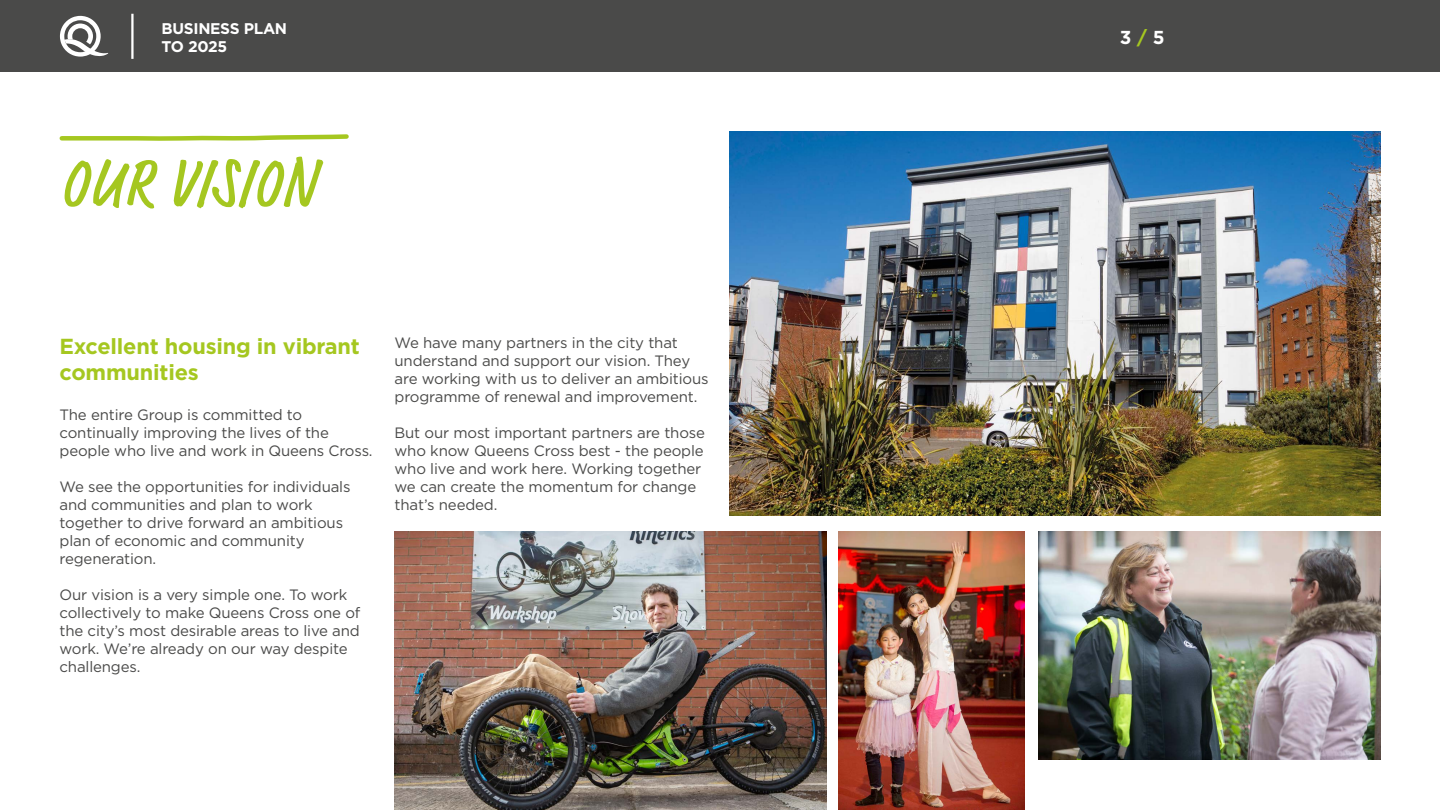
<style>
.page{position:relative;width:1440px;height:810px;background:#fff}
.page>*{position:absolute;margin:0;border:0;box-sizing:border-box;transform-origin:0 0}
.t1{font:500 condensed 70.5px "Market Pro";letter-spacing:.01em;color:#a5c720}
.t2{font:700 21.75px/26.1px "Gotham";letter-spacing:-.01em;color:#a5c720}
.t3{font:700 18.75px "Gotham";color:#fff}
.t4{font:700 15.45px "Gotham";letter-spacing:-.025em;color:#fff}
.t5{font:15px/18px "Gotham";letter-spacing:-.01em;color:#4a4a49}
.t6{font:700 15px/18px "Gotham";color:#fff}
.s1{color:#a5c720}
</style>
<div class="page">
<svg style="left:59px;top:134px;width:290px;height:7px"></svg>
<div style="left:0;top:0;width:1440px;height:72px;background:#4a4a49"></div>
<svg style="left:60px;top:16px;width:48px;height:41px"></svg>
<hr style="left:131px;top:14px;width:3px;height:45px;background:#fff">
<img style="left:730px;top:132px;width:650px;height:384px">
<img style="left:395px;top:531px;width:431px;height:279px">
<img style="left:1039px;top:531px;width:341px;height:228px">
<img style="left:839px;top:531px;width:186px;height:279px">
<p class="t6" style="left:161px;top:19px;width:127px">BUSINESS PLAN<br>2020-2025</p>
<p class="t3" style="left:1120px;top:26px;width:46px">3 <span class="s1">/</span> 5</p>
<p class="t4" style="left:162px;top:38px;width:67px">TO 2025</p>
<h1 class="t1" style="left:60px;top:134px;width:257px">OUR VISION</h1>
<h2 class="t2" style="left:60px;top:333px;width:302px">Excellent housing in vibrant communities</h2>
<p class="t5" style="left:60px;top:406px;width:315px">The entire Group is committed to continually improving the lives of the people who live and work in Queens Cross.</p>
<p class="t5" style="left:60px;top:478px;width:293px">We see the opportunities for individuals and communities and plan to work together to drive forward an ambitious plan of economic and community regeneration.</p>
<p class="t5" style="left:60px;top:586px;width:302px">Our vision is a very simple one. To work collectively to make Queens Cross one of the city’s most desirable areas to live and work. We’re already on our way despite challenges.</p>
<p class="t5" style="left:395px;top:333px;width:316px">We have many partners in the city that understand and support our vision. They are working with us to deliver an ambitious programme of renewal and improvement.</p>
<p class="t5" style="left:395px;top:423px;width:312px">But our most important partners are those who know Queens Cross best - the people who live and work here. Working together we can create the momentum for change that’s needed.</p>
</div>
